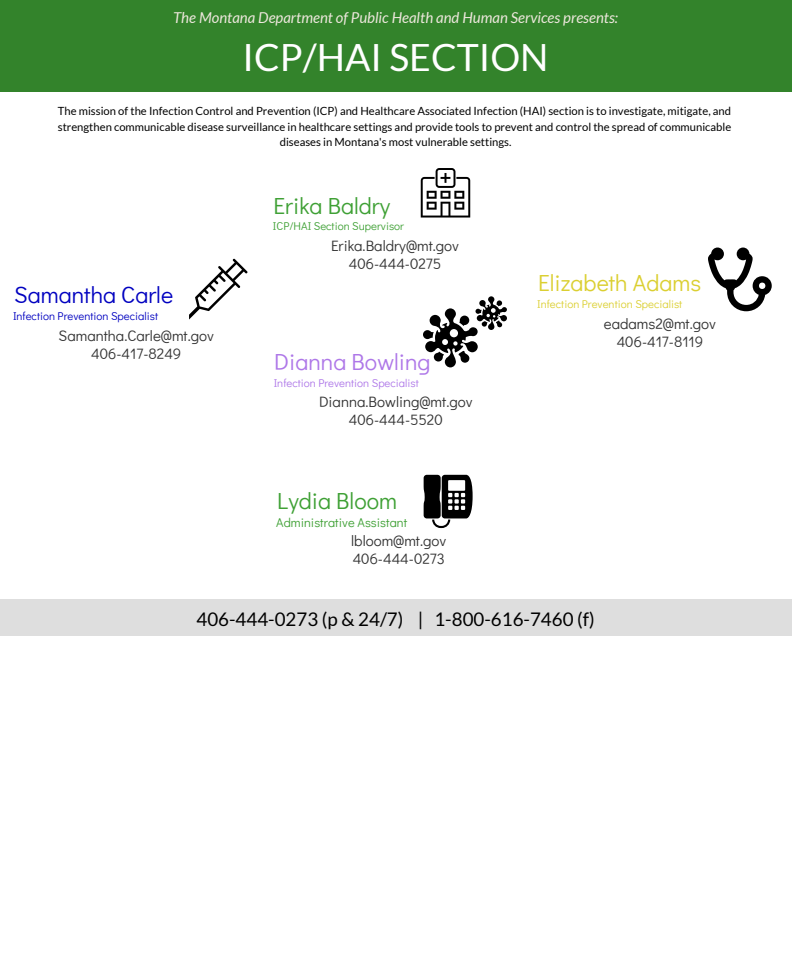
<style>
.page{position:relative;width:792px;height:975px;background:#fff}
.page>*{position:absolute;margin:0;border:0;box-sizing:border-box;transform-origin:0 0}
.t1{font:37.5px "Lato";color:#fff}
.t2{font:23.2px "Didact Gothic";color:#3ea034}
.t3{font:23.2px "Didact Gothic";color:#dbcf31}
.t4{font:23.2px "Didact Gothic";color:#0000c0}
.t5{font:23.2px "Didact Gothic";color:#ae77e8}
.t6{font:18.8px "Lato";color:#000}
.t7{font:15px/18px "Didact Gothic";color:#333;text-align:center}
.t8{font:italic 15px "Lato";color:#ede7dc}
.t9{font:12.8px "Didact Gothic";color:#3ea034}
.t10{font:11.2px/15.8px "Lato";color:#000;text-align:center}
.t11{font:11.2px "Didact Gothic";color:#dbcf31}
.t12{font:11.2px "Didact Gothic";color:#0000c0}
.t13{font:11.2px "Didact Gothic";color:#ae77e8}
.t14{font:11.2px "Didact Gothic";color:#3ea034}
</style>
<div class="page">
<div style="left:0;top:599px;width:792px;height:36px;background:#dedede"></div>
<div style="left:0;top:0;width:792px;height:92px;background:#33832b"></div>
<svg style="left:421px;top:168px;width:49px;height:50px"></svg>
<svg style="left:189px;top:259px;width:58px;height:61px"></svg>
<svg style="left:423px;top:296px;width:84px;height:71px"></svg>
<svg style="left:424px;top:475px;width:49px;height:53px"></svg>
<svg style="left:708px;top:248px;width:64px;height:63px"></svg>
<h2 class="t8" style="left:173px;top:9px;width:446px">The Montana Department of Public Health and Human Services presents:</h2>
<h2 class="t1" style="left:243px;top:36px;width:307px">ICP/HAI SECTION</h2>
<p class="t10" style="left:58px;top:103px;width:675px">The mission of the Infection Control and Prevention (ICP) and Healthcare Associated Infection (HAI) section is to investigate, mitigate, and strengthen communicable disease surveillance in healthcare settings and provide tools to prevent and control the spread of communicable diseases in Montana's most vulnerable settings.</p>
<p class="t2" style="left:274px;top:188px;width:118px">Erika Baldry</p>
<p class="t14" style="left:273px;top:218px;width:133px">ICP/HAI Section Supervisor</p>
<p class="t7" style="left:331px;top:236px;width:130px">Erika.Baldry@mt.gov<br>406-444-0275</p>
<p class="t3" style="left:538px;top:265px;width:165px">Elizabeth Adams</p>
<p class="t4" style="left:14px;top:277px;width:160px">Samantha Carle</p>
<p class="t11" style="left:537px;top:296px;width:147px">Infection Prevention Specialist</p>
<p class="t12" style="left:13px;top:307px;width:147px">Infection Prevention Specialist</p>
<p class="t7" style="left:604px;top:314px;width:114px">eadams2@mt.gov</p>
<p class="t7" style="left:59px;top:325px;width:157px">Samantha.Carle@mt.gov</p>
<p class="t7" style="left:617px;top:332px;width:88px">406-417-8119</p>
<p class="t7" style="left:91px;top:343px;width:92px">406-417-8249</p>
<p class="t5" style="left:274px;top:344px;width:158px">Dianna Bowling</p>
<p class="t13" style="left:274px;top:374px;width:147px">Infection Prevention Specialist</p>
<p class="t7" style="left:319px;top:392px;width:155px">Dianna.Bowling@mt.gov<br>406-444-5520</p>
<p class="t2" style="left:277px;top:482px;width:121px">Lydia Bloom</p>
<p class="t9" style="left:276px;top:512px;width:132px">Administrative Assistant</p>
<p class="t7" style="left:351px;top:531px;width:97px;text-align:left">lbloom@mt.gov<br>406-444-0273</p>
<p class="t6" style="left:196px;top:608px;width:400px">406-444-0273 (p &amp; 24/7) | 1-800-616-7460 (f)</p>
</div>
